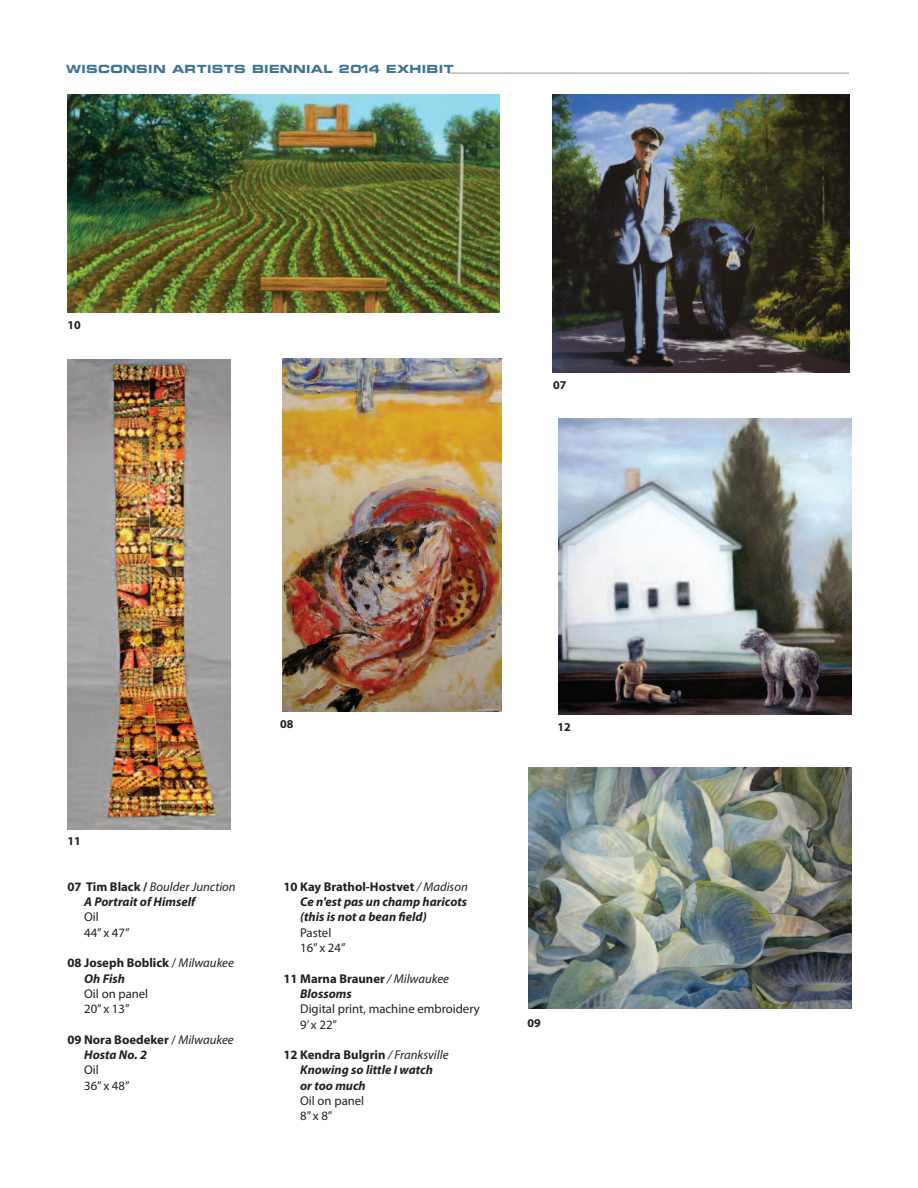
<style>
.page{position:relative;width:918px;height:1188px;background:#fff}
.page>*{position:absolute;margin:0;border:0;box-sizing:border-box;transform-origin:0 0}
.t1{font:italic 700 12.75px/15.3px "Myriad Pro";color:#231f20}
.t2{font:12.75px/15.3px "Myriad Pro";color:#231f20}
.t3{font:700 12.75px/15.3px "Myriad Pro";color:#231f20}
.t4{font:700 12px "Myriad Pro";color:#231f20}
.t5{font:11.25px "Eurostile Bold Extended Two";letter-spacing:.03em;color:#407491}
.s1{font-style:normal}
.s2{font-weight:400}
.s3{font-weight:400;font-style:italic}
.s4{font-style:italic}
</style>
<div class="page">
<hr style="left:448px;top:73px;width:401px;height:1px;background:#a8977e">
<img style="left:282px;top:358px;width:220px;height:353px">
<img style="left:528px;top:767px;width:324px;height:241px">
<img style="left:68px;top:94px;width:432px;height:219px">
<img style="left:68px;top:359px;width:163px;height:471px">
<img style="left:558px;top:418px;width:294px;height:296px">
<img style="left:553px;top:94px;width:297px;height:279px">
<p class="t5" style="left:66px;top:65px;width:389px">WISCONSIN ARTISTS BIENNIAL 2014 EXHIBIT</p>
<p class="t4" style="left:68px;top:320px;width:15px">10</p>
<p class="t4" style="left:553px;top:380px;width:15px">07</p>
<p class="t4" style="left:68px;top:837px;width:15px">11</p>
<p class="t1" style="left:84px;top:880px;width:153px;text-indent:-17px"><span class="s1">07 Tim Black /</span> <span class="s2">Boulder Junction<br></span>A Portrait of Himself</p>
<p class="t2" style="left:84px;top:910px;width:47px">Oil<br>44” x 47”</p>
<p class="t3" style="left:84px;top:956px;width:151px;text-indent:-17px">08 Joseph Boblick <span class="s2">/</span> <span class="s3">Milwaukee<br></span><span class="s4">Oh Fish</span></p>
<p class="t2" style="left:84px;top:987px;width:66px">Oil on panel<br>20” x 13”</p>
<p class="t3" style="left:84px;top:1033px;width:151px;text-indent:-17px">09 nora Boedeker <span class="s2">/</span> <span class="s3">Milwaukee<br></span><span class="s4">Hosta No. 2</span></p>
<p class="t2" style="left:84px;top:1063px;width:47px">Oil<br>36” x 48”</p>
<p class="t4" style="left:280px;top:720px;width:15px">08</p>
<p class="t1" style="left:300px;top:880px;width:169px;text-align:justify;text-indent:-17px"><span class="s1">10 Kay Brathol-hostvet</span> <span class="s2">/ Madison </span>Ce n'est pas un champ haricots (this is not a bean field)</p>
<p class="t2" style="left:300px;top:926px;width:47px">Pastel<br>16” x 24”</p>
<p class="t3" style="left:300px;top:972px;width:150px;text-indent:-17px">11 Marna Brauner <span class="s3">/ Milwaukee<br></span><span class="s4">Blossoms</span></p>
<p class="t2" style="left:300px;top:1002px;width:181px">Digital print, machine embroidery<br>9’ x 22”</p>
<p class="t1" style="left:300px;top:1048px;width:150px;text-indent:-17px"><span class="s1">12 Kendra Bulgrin</span> <span class="s2">/ Franksville<br></span>Knowing so little I watch<br>or too much</p>
<p class="t2" style="left:300px;top:1094px;width:66px">Oil on panel<br>8”x 8”</p>
<p class="t4" style="left:557px;top:723px;width:15px">12</p>
<p class="t4" style="left:527px;top:1018px;width:15px">09</p>
</div>
